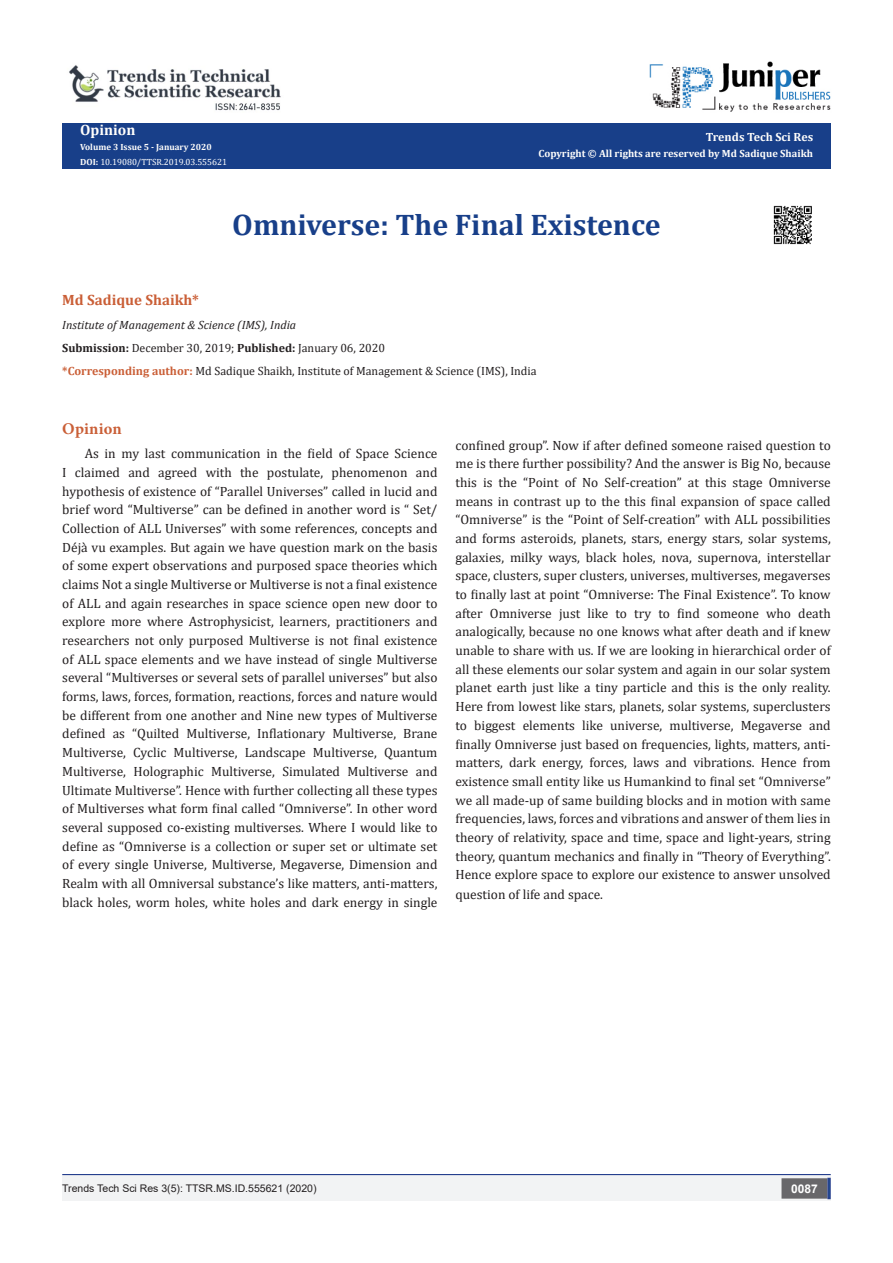
<style>
.page{position:relative;width:893px;height:1263px;background:#fff}
.page>*{position:absolute;margin:0;border:0;box-sizing:border-box;transform-origin:0 0}
.t1{font:700 29.85px "Cambria";color:#183f89}
.t2{font:700 16.5px "Minion Pro";letter-spacing:.01em;color:#ca5f37}
.t3{font:700 15px "Cambria";color:#ca5f37}
.t4{font:700 15px "Cambria";color:#fffefc}
.t5{font:13.5px/18.8px "Cambria";color:#231f20;text-align:justify}
.t6{font:12px "Cambria";color:#231f20}
.t7{font:italic 12px "Cambria";color:#231f20}
.t8{font:700 12px "Cambria";color:#fffefc}
.t9{font:700 12px "Arial";color:#fff}
.t10{font:700 10.5px "Cambria";color:#fffefc}
.t11{font:10.5px "Arial";color:#231f20}
.t12{font:9px "Cambria";color:#fff}
.t13{font:700 9px "Cambria";color:#fffefc}
.s1{font-weight:700;color:#fffefc}
.s2{font-weight:700}
.s3{font-weight:700;color:#ca5f37}
</style>
<div class="page">
<div style="left:62px;top:123px;width:769px;height:45px;background:#183f89"></div>
<img style="left:650px;top:61px;width:181px;height:51px">
<div style="left:62px;top:1175px;width:393px;height:26px;background:#f2f3f4"></div>
<div style="left:455px;top:1175px;width:376px;height:26px;background:#f2f3f4"></div>
<div style="left:782px;top:1179px;width:45px;height:19px;background:#68676a"></div>
<div style="left:781px;top:1178px;width:46px;height:20px;border:2px solid #68676a"></div>
<svg style="left:827px;top:1178px;width:4px;height:21px"></svg>
<hr style="left:62px;top:1174px;width:769px;height:1px;background:#253f8e">
<img style="left:69px;top:65px;width:212px;height:46px">
<img style="left:773px;top:205px;width:39px;height:40px">
<p class="t4" style="left:80px;top:119px;width:57px">Opinion</p>
<p class="t13" style="left:80px;top:141px;width:133px">Volume 3 Issue 5 - January 2020</p>
<p class="t12" style="left:80px;top:157px;width:148px"><span class="s1">DOI:</span> 10.19080/TTSR.2019.03.555621</p>
<p class="t8" style="left:706px;top:129px;width:109px">Trends Tech Sci Res</p>
<p class="t10" style="left:538px;top:146px;width:276px">Copyright © All rights are reserved by Md Sadique Shaikh</p>
<p class="t1" style="left:232px;top:204px;width:430px">Omniverse: The Final Existence</p>
<p class="t3" style="left:62px;top:290px;width:138px">Md Sadique Shaikh*</p>
<p class="t7" style="left:62px;top:316px;width:235px">Institute of Management &amp; Science (IMS), India</p>
<p class="t6" style="left:62px;top:341px;width:324px"><span class="s2">Submission:</span> December 30, 2019; <span class="s2">Published:</span> January 06, 2020</p>
<p class="t6" style="left:62px;top:364px;width:476px"><span class="s3">*Corresponding author:</span> Md Sadique Shaikh, Institute of Management &amp; Science (IMS), India</p>
<p class="t2" style="left:62px;top:417px;width:61px">Opinion</p>
<p class="t5" style="left:62px;top:444px;width:377px;text-indent:22px">As in my last communication in the field of Space Science I claimed and agreed with the postulate, phenomenon and hypothesis of existence of “Parallel Universes” called in lucid and brief word “Multiverse” can be defined in another word is “ Set/ Collection of ALL Universes” with some references, concepts and Déjà vu examples. But again we have question mark on the basis of some expert observations and purposed space theories which claims Not a single Multiverse or Multiverse is not a final existence of ALL and again researches in space science open new door to explore more where Astrophysicist, learners, practitioners and researchers not only purposed Multiverse is not final existence of ALL space elements and we have instead of single Multiverse several “Multiverses or several sets of parallel universes” but also forms, laws, forces, formation, reactions, forces and nature would be different from one another and Nine new types of Multiverse defined as “Quilted Multiverse, Inflationary Multiverse, Brane Multiverse, Cyclic Multiverse, Landscape Multiverse, Quantum Multiverse, Holographic Multiverse, Simulated Multiverse and Ultimate Multiverse”. Hence with further collecting all these types of Multiverses what form final called “Omniverse”. In other word several supposed co-existing multiverses. Where I would like to define as “Omniverse is a collection or super set or ultimate set of every single Universe, Multiverse, Megaverse, Dimension and Realm with all Omniversal substance’s like matters, anti-matters, black holes, worm holes, white holes and dark energy in single</p>
<p class="t5" style="left:455px;top:436px;width:377px">confined group”. Now if after defined someone raised question to me is there further possibility? And the answer is Big No, because this is the “Point of No Self-creation” at this stage Omniverse means in contrast up to the this final expansion of space called “Omniverse” is the “Point of Self-creation” with ALL possibilities and forms asteroids, planets, stars, energy stars, solar systems, galaxies, milky ways, black holes, nova, supernova, interstellar space, clusters, super clusters, universes, multiverses, megaverses to finally last at point “Omniverse: The Final Existence”. To know after Omniverse just like to try to find someone who death analogically, because no one knows what after death and if knew unable to share with us. If we are looking in hierarchical order of all these elements our solar system and again in our solar system planet earth just like a tiny particle and this is the only reality.<br>Here from lowest like stars, planets, solar systems, superclusters to biggest elements like universe, multiverse, Megaverse and finally Omniverse just based on frequencies, lights, matters, anti&shy;matters, dark energy, forces, laws and vibrations. Hence from existence small entity like us Humankind to final set “Omniverse” we all made-up of same building blocks and in motion with same frequencies, laws, forces and vibrations and answer of them lies in theory of relativity, space and time, space and light-years, string theory, quantum mechanics and finally in “Theory of Everything”.<br>Hence explore space to explore our existence to answer unsolved</p>
<p class="t5" style="left:455px;top:885px;width:149px">question of life and space.</p>
<p class="t11" style="left:62px;top:1181px;width:256px">Trends Tech Sci Res 3(5): TTSR.MS.ID.555621 (2020)</p>
<p class="t9" style="left:791px;top:1180px;width:28px">0087</p>
</div>
